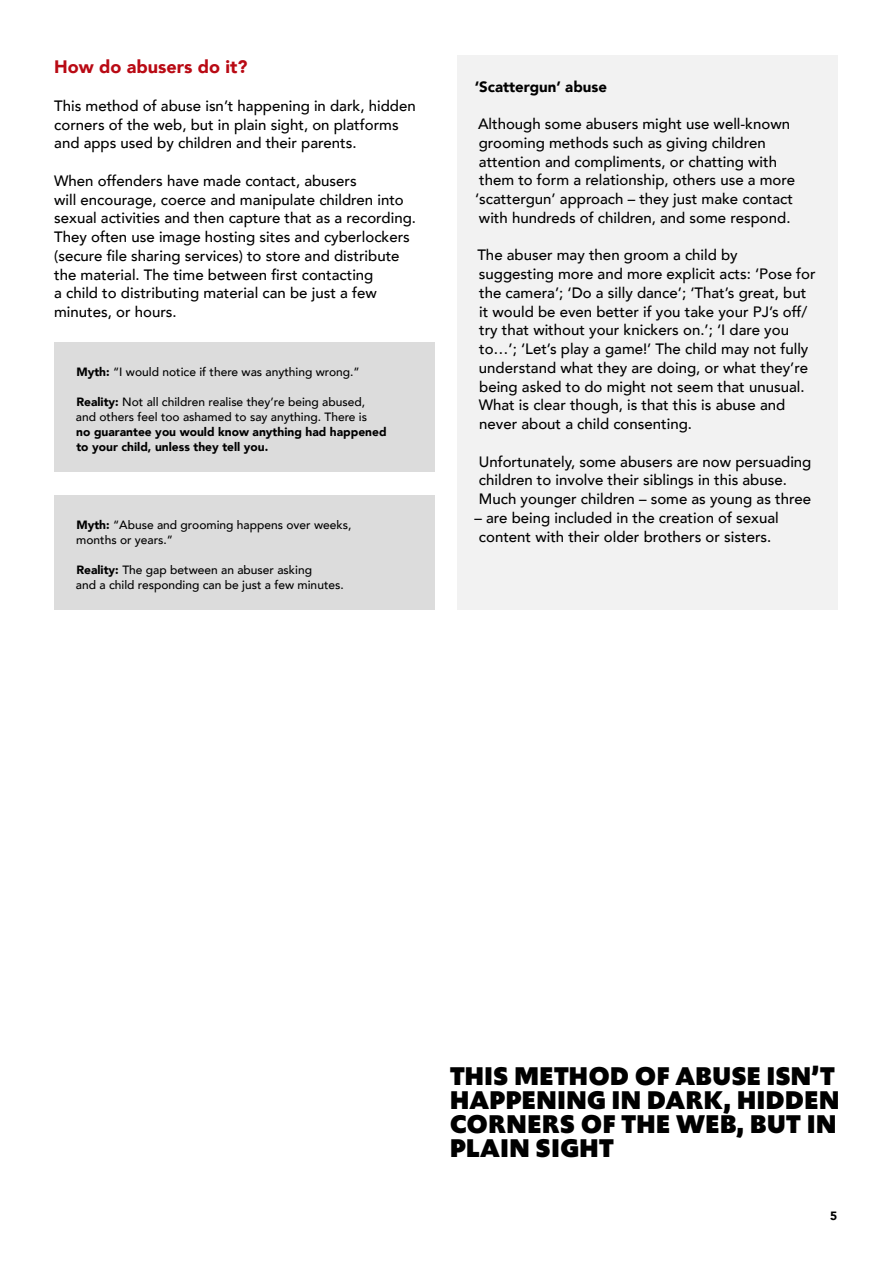
<style>
.page{position:relative;width:893px;height:1263px;background:#fff}
.page>*{position:absolute;margin:0;border:0;box-sizing:border-box;transform-origin:0 0}
.t1{font:900 27px/24px "Upgrade";color:#000}
.t2{font:900 18px "Avenir";color:#b90a14}
.t3{font:500 15px/18.8px "Avenir";color:#000}
.t4{font:900 15px "Avenir";color:#000}
.t5{font:500 12px/15px "Avenir";color:#000}
.t6{font:900 12px/15px "Avenir";color:#000}
.s1{font-weight:900}
</style>
<div class="page">
<div style="left:54px;top:495px;width:381px;height:115px;background:#dcdcdc"></div>
<div style="left:457px;top:55px;width:381px;height:555px;background:#f2f2f2"></div>
<div style="left:54px;top:342px;width:381px;height:130px;background:#dcdcdc"></div>
<p class="t2" style="left:54px;top:52px;width:195px">How do abusers do it?</p>
<p class="t3" style="left:54px;top:95px;width:363px">This method of abuse isn’t happening in dark, hidden corners of the web, but in plain sight, on platforms and apps used by children and their parents.</p>
<p class="t3" style="left:54px;top:170px;width:363px">When offenders have made contact, abusers<br>will encourage, coerce and manipulate children into sexual activities and then capture that as a recording.<br>They often use image hosting sites and cyberlockers (secure file sharing services) to store and distribute the material. The time between first contacting<br>a child to distributing material can be just a few minutes, or hours.</p>
<p class="t5" style="left:76px;top:363px;width:285px"><span class="s1">Myth:</span> “I would notice if there was anything wrong.”</p>
<p class="t5" style="left:76px;top:393px;width:293px"><span class="s1">Reality:</span> Not all children realise they’re being abused, and others feel too ashamed to say anything. There is</p>
<p class="t6" style="left:76px;top:424px;width:312px">no guarantee you would know anything had happened to your child, unless they tell you.</p>
<p class="t5" style="left:76px;top:516px;width:277px"><span class="s1">Myth:</span> “Abuse and grooming happens over weeks, months or years.”</p>
<p class="t5" style="left:76px;top:561px;width:269px"><span class="s1">Reality:</span> The gap between an abuser asking<br>and a child responding can be just a few minutes.</p>
<p class="t4" style="left:475px;top:73px;width:134px">‘Scattergun’ abuse</p>
<p class="t3" style="left:475px;top:114px;width:322px">Although some abusers might use well-known grooming methods such as giving children attention and compliments, or chatting with them to form a relationship, others use a more ‘scattergun’ approach – they just make contact with hundreds of children, and some respond.</p>
<p class="t3" style="left:477px;top:245px;width:340px">The abuser may then groom a child by suggesting more and more explicit acts: ‘Pose for the camera’; ‘Do a silly dance’; ‘That’s great, but it would be even better if you take your PJ’s off/ try that without your knickers on.’; ‘I dare you to…’; ‘Let’s play a game!’ The child may not fully understand what they are doing, or what they’re being asked to do might not seem that unusual.<br>What is clear though, is that this is abuse and never about a child consenting.</p>
<p class="t3" style="left:479px;top:451px;width:334px">Unfortunately, some abusers are now persuading children to involve their siblings in this abuse.<br>Much younger children – some as young as three</p>
<p class="t3" style="left:474px;top:507px;width:306px">– are being included in the creation of sexual content with their older brothers or sisters.</p>
<h1 class="t1" style="left:450px;top:1064px;width:392px">THIS METHOD OF ABUSE ISN’T<br>HAPPENING IN DARK, HIDDEN<br>CORNERS OF THE WEB, BUT IN<br>PLAIN SIGHT</h1>
<p class="t6" style="left:830px;top:1208px;width:9px">5</p>
</div>
